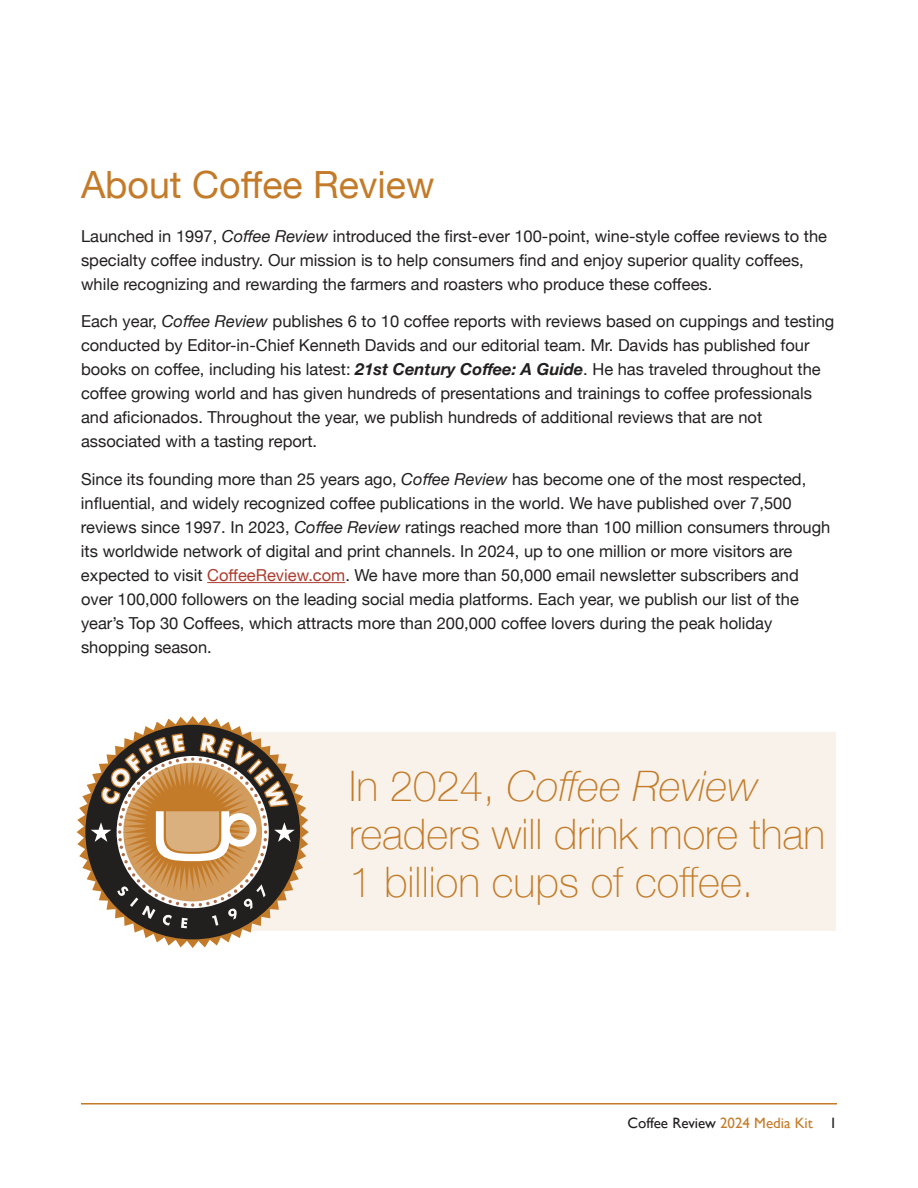
<style>
.page{position:relative;width:918px;height:1188px;background:#fff}
.page>*{position:absolute;margin:0;border:0;box-sizing:border-box;transform-origin:0 0}
.t1{font:100 42px/48px "Helvetica Neue";color:#c37b29}
.t2{font:37.5px "Helvetica Neue";color:#c37b29}
.t3{font:16.5px/24px "Helvetica Neue";color:#221f1f}
.t4{font:15px "Gill Sans";color:#221f1f}
.s1{font-style:italic}
.s2{font-weight:700;font-style:italic}
.s3{color:#ab3c2f}
.s4{color:#c37b29}
</style>
<div class="page">
<hr style="left:81px;top:1103px;width:756px;height:2px;background:#c37b29">
<hr style="left:207px;top:582px;width:138px;height:1px;background:#ab3c2f">
<div style="left:182px;top:733px;width:654px;height:198px;background:#f9f2ea"></div>
<svg style="left:77px;top:716px;width:232px;height:232px"></svg>
<svg style="left:85px;top:725px;width:215px;height:214px"></svg>
<svg style="left:91px;top:732px;width:204px;height:196px"></svg>
<h2 class="t2" style="left:81px;top:157px;width:355px">About Co昀昀ee Review</h2>
<p class="t3" style="left:81px;top:225px;width:748px">Launched in 1997, <span class="s1">Co昀昀ee Review</span> introduced the 昀椀rst-ever 100-point, wine-style co昀昀ee reviews to the specialty co昀昀ee industry. Our mission is to help consumers 昀椀nd and enjoy superior quality co昀昀ees, while recognizing and rewarding the farmers and roasters who produce these co昀昀ees.</p>
<p class="t3" style="left:81px;top:311px;width:755px">Each year, <span class="s1">Co昀昀ee Review</span> publishes 6 to 10 co昀昀ee reports with reviews based on cuppings and testing conducted by Editor-in-Chief Kenneth Davids and our editorial team. Mr. Davids has published four books on co昀昀ee, including his latest: <span class="s2">21st Century Co昀昀ee: A Guide</span>. He has traveled throughout the co昀昀ee growing world and has given hundreds of presentations and trainings to co昀昀ee professionals and a昀椀cionados. Throughout the year, we publish hundreds of additional reviews that are not associated with a tasting report.</p>
<p class="t3" style="left:81px;top:468px;width:751px">Since its founding more than 25 years ago, <span class="s1">Co昀昀ee Review</span> has become one of the most respected,<br>in昀氀uential, and widely recognized co昀昀ee publications in the world. We have published over 7,500 reviews since 1997. In 2023, <span class="s1">Co昀昀ee Review</span> ratings reached more than 100 million consumers through its worldwide network of digital and print channels. In 2024, up to one million or more visitors are expected to visit <span class="s3">Co昀昀eeReview.com</span>. We have more than 50,000 email newsletter subscribers and over 100,000 followers on the leading social media platforms. Each year, we publish our list of the year’s Top 30 Co昀昀ees, which attracts more than 200,000 co昀昀ee lovers during the peak holiday shopping season.</p>
<h1 class="t1" style="left:349px;top:765px;width:478px">In 2024, <span class="s1">Co昀昀ee Review </span>readers will drink more than<br>1 billion cups of co昀昀ee.</h1>
<p class="t4" style="left:628px;top:1118px;width:211px">Coffee Review <span class="s4">2024 Media Kit</span> 1</p>
</div>
